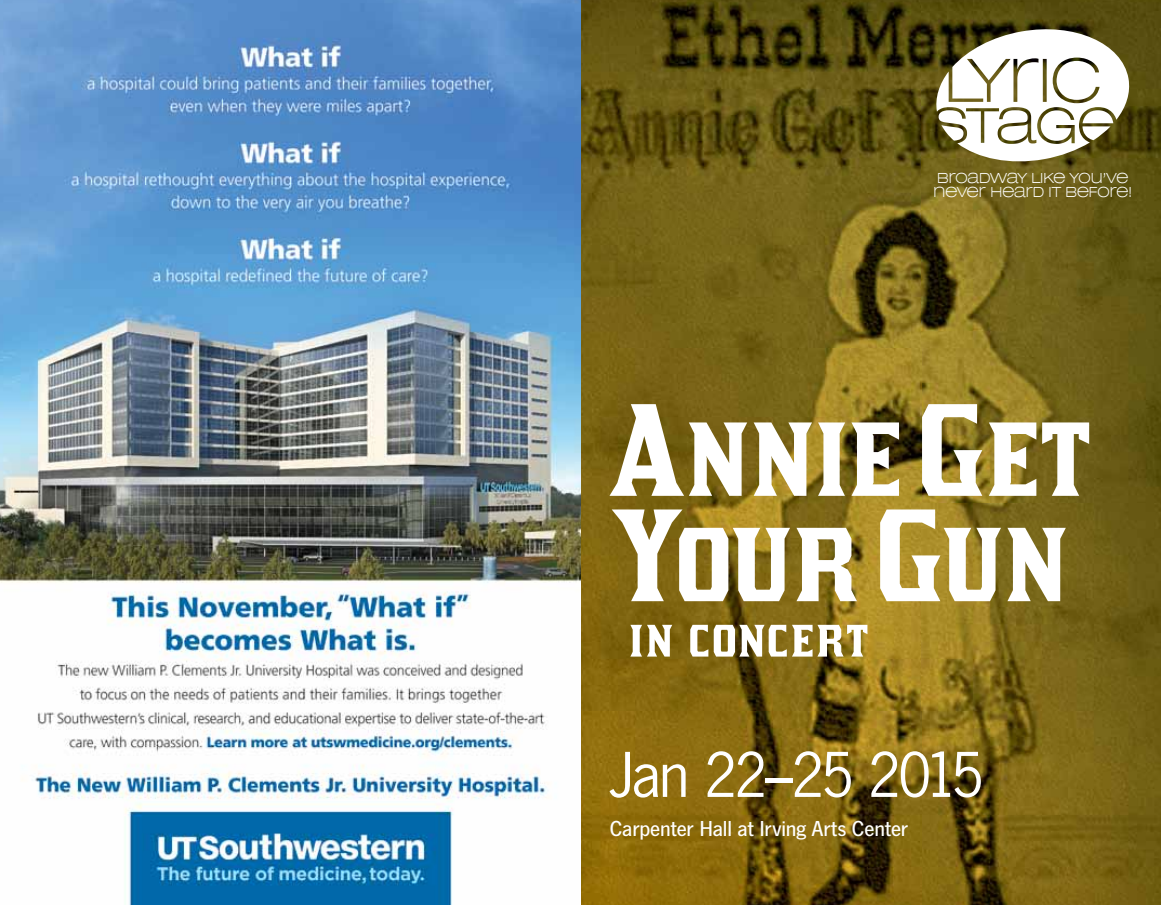
<style>
.page{position:relative;width:1161px;height:905px;background:#fff}
.page>*{position:absolute;margin:0;border:0;box-sizing:border-box;transform-origin:0 0}
.t1{font:130.95px/105.3px "Kirsty";letter-spacing:-.01em;color:#fff}
.t2{font:67.5px "News Got T";letter-spacing:-.045em;color:#fff}
.t3{font:56.7px "Kirsty";letter-spacing:.02em;color:#fff}
.t4{font:500 22.5px "News Got T";letter-spacing:-.005em;color:#fff}
.t5{font:19.5px/14.1px "Lowvetica";letter-spacing:-.005em;color:#fff}
</style>
<div class="page">
<img style="left:0;top:0;width:1161px;height:904px">
<svg style="left:935px;top:22px;width:196px;height:143px"></svg>
<p class="t5" style="left:934px;top:169px;width:200px">broadway like you’ve never heard it before!</p>
<h1 class="t1" style="left:610px;top:400px;width:484px">Annie Get<br>Your Gun</h1>
<h3 class="t3" style="left:629px;top:608px;width:241px">in concert</h3>
<h2 class="t2" style="left:610px;top:737px;width:376px">Jan 22–25 2015</h2>
<p class="t4" style="left:610px;top:815px;width:300px">Carpenter Hall at Irving Arts Center</p>
</div>
